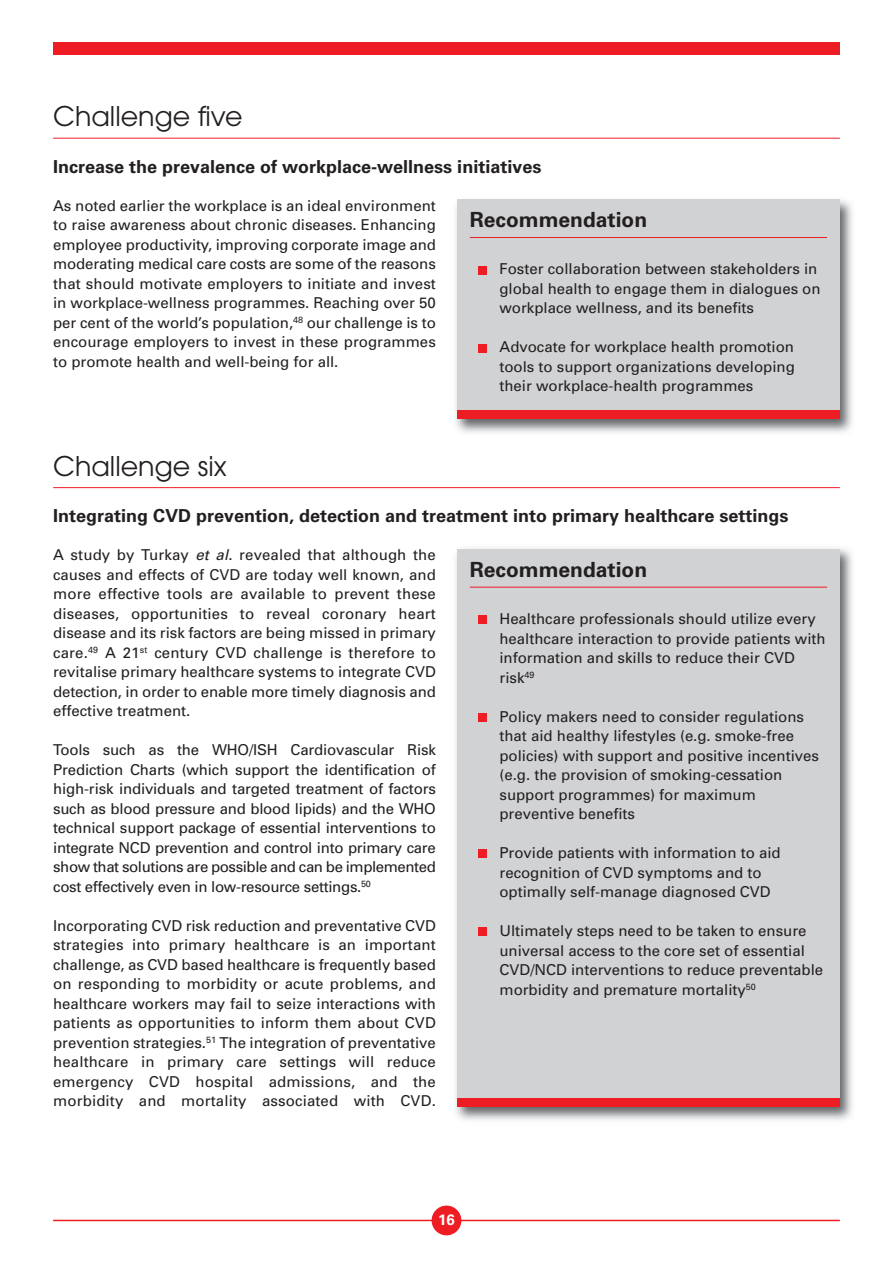
<style>
.page{position:relative;width:893px;height:1263px;background:#fff}
.page>*{position:absolute;margin:0;border:0;box-sizing:border-box;transform-origin:0 0}
.t1{font:27px "Avant Garde";color:#231f20}
.t2{font:700 21px "Univers";color:#231f20}
.t3{font:700 18px "Univers";color:#231f20}
.t4{font:15px/19.5px "Univers";color:#231f20;text-align:justify}
.t5{font:700 15px "Univers";color:#fff}
.s1{font-style:italic}
</style>
<div class="page">
<img style="left:455px;top:199px;width:398px;height:234px">
<div style="left:457px;top:200px;width:383px;height:219px;background:#d1d2d4"></div>
<img style="left:455px;top:548px;width:398px;height:572px">
<div style="left:457px;top:549px;width:383px;height:557px;background:#d1d2d4"></div>
<hr style="left:53px;top:1220px;width:787px;height:1px;background:#ee1d23">
<div style="left:432px;top:1205px;width:29px;height:30px;background:#ee1d23;border-radius:50%"></div>
<div style="left:53px;top:43px;width:787px;height:12px;background:#ee1d23"></div>
<hr style="left:470px;top:237px;width:357px;height:1px;background:#ee1d23">
<div style="left:478px;top:344px;width:9px;height:8px;background:#ee1d23"></div>
<div style="left:478px;top:266px;width:9px;height:8px;background:#ee1d23"></div>
<hr style="left:53px;top:138px;width:787px;height:1px;background:#ee1d23">
<hr style="left:470px;top:587px;width:357px;height:1px;background:#ee1d23">
<div style="left:478px;top:927px;width:9px;height:9px;background:#ee1d23"></div>
<div style="left:478px;top:849px;width:9px;height:9px;background:#ee1d23"></div>
<div style="left:478px;top:713px;width:9px;height:8px;background:#ee1d23"></div>
<div style="left:478px;top:615px;width:9px;height:9px;background:#ee1d23"></div>
<hr style="left:53px;top:487px;width:787px;height:1px;background:#ee1d23">
<div style="left:457px;top:410px;width:383px;height:9px;background:#ee1d23"></div>
<div style="left:457px;top:1098px;width:383px;height:9px;background:#ee1d23"></div>
<h1 class="t1" style="left:53px;top:106px;width:191px">Challenge five</h1>
<p class="t3" style="left:53px;top:156px;width:490px">Increase the prevalence of workplace-wellness initiatives</p>
<p class="t4" style="left:53px;top:197px;width:384px">As noted earlier the workplace is an ideal environment to raise awareness about chronic diseases. Enhancing employee productivity, improving corporate image and moderating medical care costs are some of the reasons that should motivate employers to initiate and invest in workplace-wellness programmes. Reaching over 50 per cent of the world’s population,<sup>48</sup> our challenge is to encourage employers to invest in these programmes to promote health and well-being for all.</p>
<h2 class="t2" style="left:470px;top:207px;width:179px">Recommendation</h2>
<p class="t4" style="left:499px;top:261px;width:323px;text-align:left">Foster collaboration between stakeholders in global health to engage them in dialogues on workplace wellness, and its benefits</p>
<p class="t4" style="left:499px;top:339px;width:297px">Advocate for workplace health promotion tools to support organizations developing their workplace-health programmes</p>
<h1 class="t1" style="left:53px;top:456px;width:175px">Challenge six</h1>
<p class="t3" style="left:53px;top:505px;width:737px">Integrating CVD prevention, detection and treatment into primary healthcare settings</p>
<p class="t4" style="left:53px;top:546px;width:384px">A study by Turkay <span class="s1">et al</span>. revealed that although the causes and effects of CVD are today well known, and more effective tools are available to prevent these diseases, opportunities to reveal coronary heart disease and its risk factors are being missed in primary care.<sup>49</sup> A 21<sup>st</sup> century CVD challenge is therefore to revitalise primary healthcare systems to integrate CVD detection, in order to enable more timely diagnosis and effective treatment.</p>
<p class="t4" style="left:53px;top:741px;width:384px">Tools such as the WHO/ISH Cardiovascular Risk Prediction Charts (which support the identification of high-risk individuals and targeted treatment of factors such as blood pressure and blood lipids) and the WHO technical support package of essential interventions to integrate NCD prevention and control into primary care show that solutions are possible and can be implemented cost effectively even in low-resource settings.<sup>50</sup></p>
<p class="t4" style="left:53px;top:917px;width:384px">Incorporating CVD risk reduction and preventative CVD strategies into primary healthcare is an important challenge, as CVD based healthcare is frequently based on responding to morbidity or acute problems, and healthcare workers may fail to seize interactions with patients as opportunities to inform them about CVD prevention strategies.<sup>51</sup> The integration of preventative healthcare in primary care settings will reduce emergency CVD hospital admissions, and the morbidity and mortality associated with CVD.</p>
<h2 class="t2" style="left:470px;top:557px;width:179px">Recommendation</h2>
<p class="t4" style="left:499px;top:610px;width:328px;text-align:left">Healthcare professionals should utilize every healthcare interaction to provide patients with information and skills to reduce their CVD risk<sup>49</sup></p>
<p class="t4" style="left:499px;top:708px;width:321px;text-align:left">Policy makers need to consider regulations that aid healthy lifestyles (e.g. smoke-free policies) with support and positive incentives (e.g. the provision of smoking-cessation support programmes) for maximum preventive benefits</p>
<p class="t4" style="left:499px;top:844px;width:283px;text-align:left">Provide patients with information to aid recognition of CVD symptoms and to optimally self-manage diagnosed CVD</p>
<p class="t4" style="left:499px;top:922px;width:325px;text-align:left">Ultimately steps need to be taken to ensure universal access to the core set of essential CVD/NCD interventions to reduce preventable morbidity and premature mortality<sup>50</sup></p>
<p class="t5" style="left:438px;top:1211px;width:18px">16</p>
</div>
